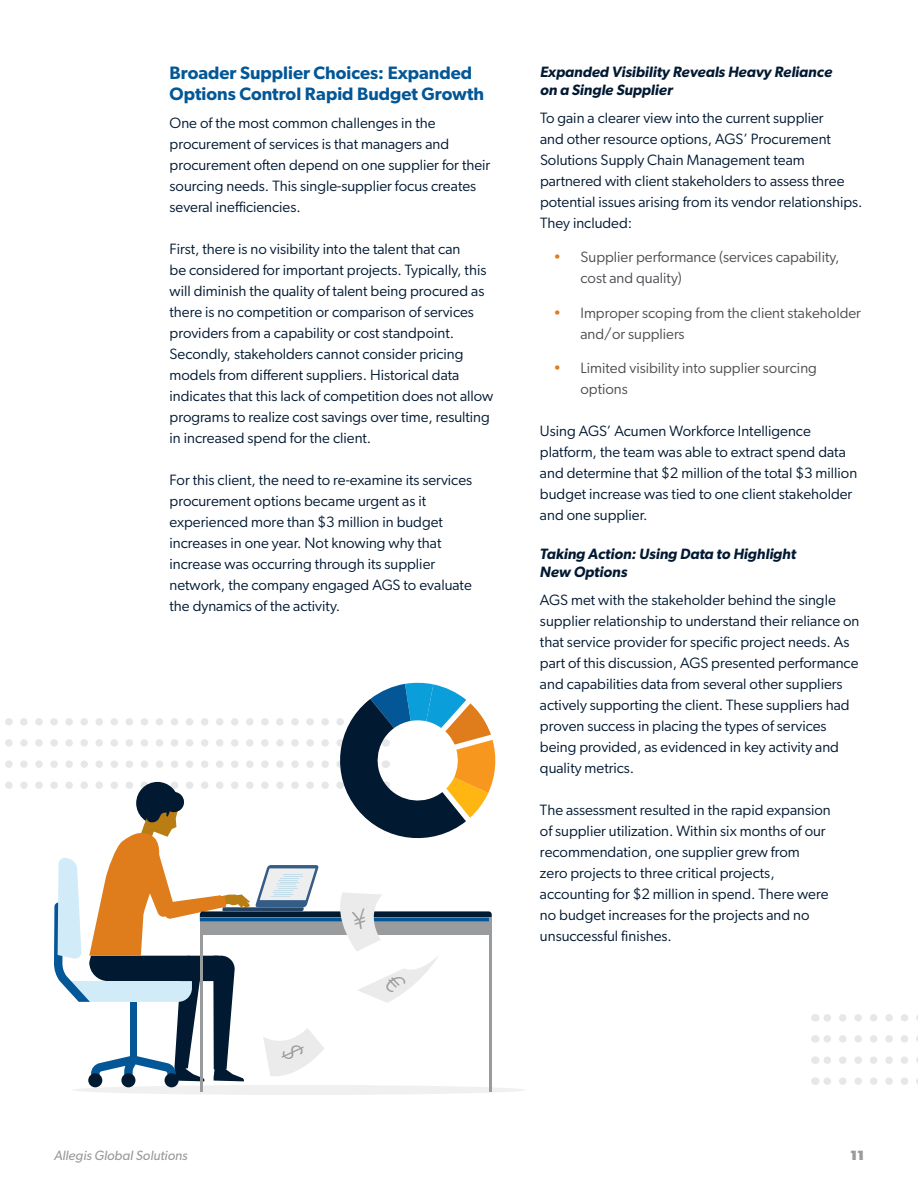
<style>
.page{position:relative;width:918px;height:1188px;background:#fff}
.page>*{position:absolute;margin:0;border:0;box-sizing:border-box;transform-origin:0 0}
.t1{font:600 18px/21px "Gibson";color:#035797}
.t2{font:15px/21px "Gibson";color:#021932}
.t3{font:15px/21px "Gibson";color:#4d4f53}
.t4{font:italic 600 15px/18px "Gibson";color:#021932}
.t5{font:italic 13.5px "Gibson";color:#9a9b9c}
.t6{font:800 13.5px "Gibson";color:#9a9b9c}
.s1{color:#df7d1c}
</style>
<div class="page">
<div style="left:72px;top:1085px;width:454px;height:10px;background:#f0f0f0;border-radius:50%"></div>
<hr style="left:200px;top:918px;width:3px;height:173px;background:#9a9b9c">
<div style="left:165px;top:1073px;width:14px;height:14px;background:#021932;border-radius:50%"></div>
<div style="left:121px;top:1073px;width:14px;height:14px;background:#021932;border-radius:50%"></div>
<div style="left:88px;top:1073px;width:14px;height:14px;background:#021932;border-radius:50%"></div>
<hr style="left:489px;top:918px;width:3px;height:173px;background:#9a9b9c">
<svg style="left:824px;top:1035px;width:94px;height:8px"></svg>
<svg style="left:823px;top:1014px;width:95px;height:8px"></svg>
<svg style="left:824px;top:1077px;width:94px;height:8px"></svg>
<svg style="left:824px;top:1056px;width:94px;height:8px"></svg>
<svg style="left:5px;top:682px;width:491px;height:399px"></svg>
<p class="t1" style="left:170px;top:62px;width:316px">Broader Supplier Choices: Expanded<br>Options Control Rapid Budget Growth</p>
<p class="t2" style="left:170px;top:112px;width:322px">One of the most common challenges in the procurement of services is that managers and procurement often depend on one supplier for their sourcing needs. This single-supplier focus creates several inefficiencies.</p>
<p class="t2" style="left:170px;top:238px;width:325px">First, there is no visibility into the talent that can<br>be considered for important projects. Typically, this will diminish the quality of talent being procured as there is no competition or comparison of services providers from a capability or cost standpoint.<br>Secondly, stakeholders cannot consider pricing models from different suppliers. Historical data indicates that this lack of competition does not allow programs to realize cost savings over time, resulting in increased spend for the client.</p>
<p class="t2" style="left:170px;top:469px;width:304px">For this client, the need to re-examine its services procurement options became urgent as it experienced more than $3 million in budget increases in one year. Not knowing why that increase was occurring through its supplier network, the company engaged AGS to evaluate the dynamics of the activity.</p>
<p class="t4" style="left:540px;top:62px;width:294px">Expanded Visibility Reveals Heavy Reliance on a Single Supplier</p>
<p class="t2" style="left:540px;top:107px;width:324px">To gain a clearer view into the current supplier<br>and other resource options, AGS’ Procurement Solutions Supply Chain Management team partnered with client stakeholders to assess three potential issues arising from its vendor relationships.<br>They included:</p>
<p class="t3" style="left:580px;top:246px;width:261px;text-indent:-27px"><span class="s1">•</span> Supplier performance (services capability, cost and quality)</p>
<p class="t3" style="left:580px;top:302px;width:282px;text-indent:-27px"><span class="s1">•</span> Improper scoping from the client stakeholder and/or suppliers</p>
<p class="t3" style="left:580px;top:357px;width:238px;text-indent:-27px"><span class="s1">•</span> Limited visibility into supplier sourcing options</p>
<p class="t2" style="left:540px;top:420px;width:319px">Using AGS’ Acumen Workforce Intelligence platform, the team was able to extract spend data and determine that $2 million of the total $3 million budget increase was tied to one client stakeholder and one supplier.</p>
<p class="t4" style="left:540px;top:545px;width:258px">Taking Action: Using Data to Highlight<br>New Options</p>
<p class="t2" style="left:540px;top:589px;width:321px">AGS met with the stakeholder behind the single supplier relationship to understand their reliance on that service provider for specific project needs. As part of this discussion, AGS presented performance and capabilities data from several other suppliers actively supporting the client. These suppliers had proven success in placing the types of services being provided, as evidenced in key activity and quality metrics.</p>
<p class="t2" style="left:540px;top:799px;width:292px">The assessment resulted in the rapid expansion of supplier utilization. Within six months of our recommendation, one supplier grew from zero projects to three critical projects, accounting for $2 million in spend. There were no budget increases for the projects and no unsuccessful finishes.</p>
<p class="t5" style="left:54px;top:1147px;width:135px">Allegis Global Solutions</p>
<p class="t6" style="left:850px;top:1147px;width:15px">11</p>
</div>
